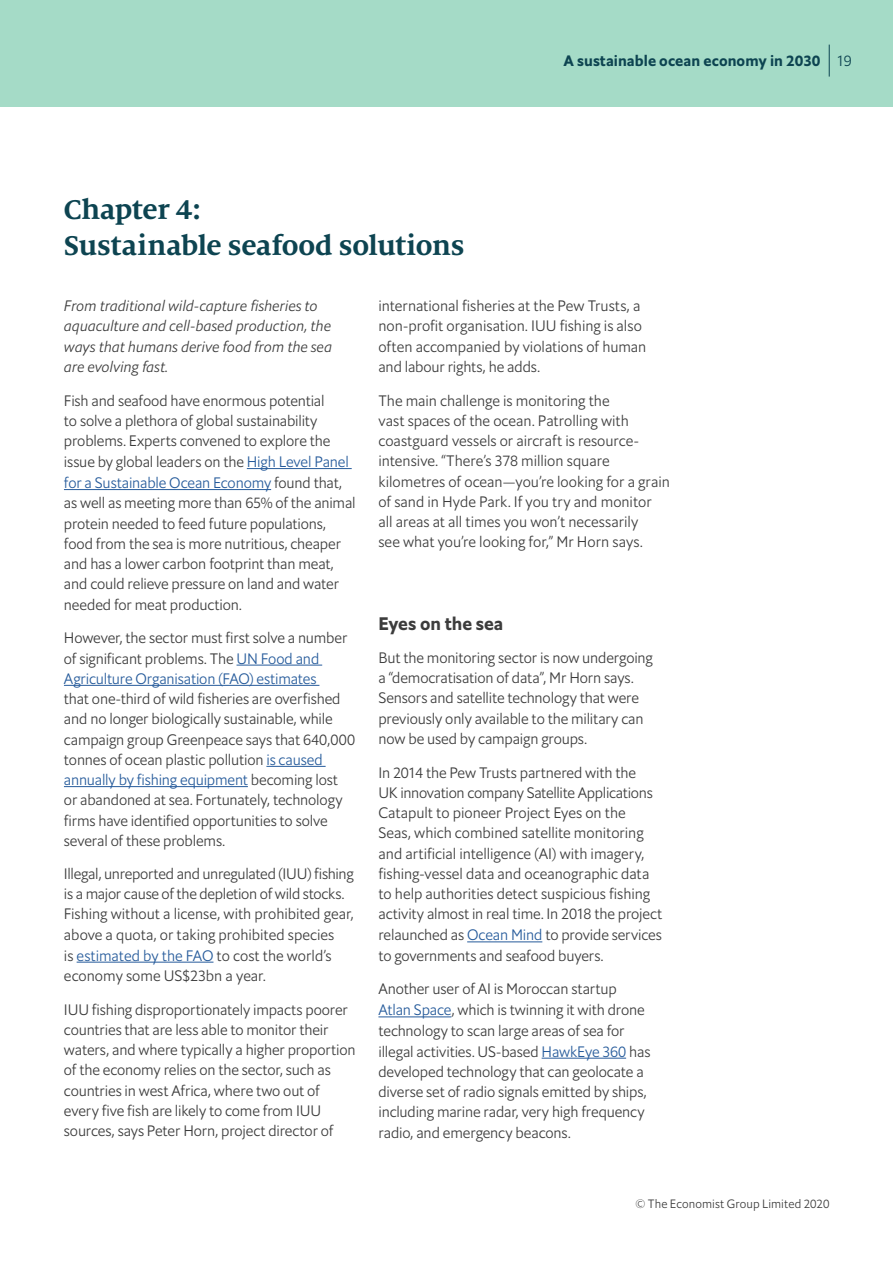
<style>
.page{position:relative;width:893px;height:1263px;background:#fff}
.page>*{position:absolute;margin:0;border:0;box-sizing:border-box;transform-origin:0 0}
.t1{font:700 30px/36px "Milo TE";letter-spacing:-.01em;color:#0d4451}
.t2{font:18px "Econ Sans Bol";color:#3c3c3c}
.t3{font:15px/20.4px "Econ Sans Lig";letter-spacing:-.005em;color:#3c3c3c}
.t4{font:15px/20.2px "Econ Sans Lig Ita";color:#3c3c3c}
.t5{font:15px "Econ Sans Bol";letter-spacing:.005em;color:#0d4451}
.t6{font:12px "Econ Sans Lig";letter-spacing:.01em;color:#3c3c3c}
.s1{font-family:"Econ Sans Lig"}
.s2{color:#265b9b}
</style>
<div class="page">
<div style="left:0;top:0;width:893px;height:106px;background:#a5dbc7"></div>
<hr style="left:829px;top:45px;width:1px;height:32px;background:#0d4451">
<hr style="left:247px;top:468px;width:105px;height:1px;background:#265b9b">
<hr style="left:64px;top:489px;width:207px;height:1px;background:#265b9b">
<hr style="left:237px;top:665px;width:85px;height:1px;background:#265b9b">
<hr style="left:64px;top:685px;width:255px;height:1px;background:#265b9b">
<hr style="left:266px;top:766px;width:60px;height:1px;background:#265b9b">
<hr style="left:64px;top:786px;width:184px;height:1px;background:#265b9b">
<hr style="left:77px;top:962px;width:136px;height:1px;background:#265b9b">
<hr style="left:467px;top:941px;width:75px;height:1px;background:#265b9b">
<hr style="left:378px;top:1016px;width:73px;height:1px;background:#265b9b">
<hr style="left:542px;top:1058px;width:84px;height:1px;background:#265b9b">
<h1 class="t1" style="left:64px;top:193px;width:402px">Chapter 4:<br>Sustainable seafood solutions</h1>
<p class="t5" style="left:563px;top:55px;width:290px">A sustainable ocean economy in 2030 <span class="s1">19</span></p>
<p class="t4" style="left:64px;top:297px;width:269px">From traditional wild-capture fisheries to aquaculture and cell-based production, the ways that humans derive food from the sea are evolving fast.</p>
<p class="t3" style="left:64px;top:391px;width:293px">Fish and seafood have enormous potential<br>to solve a plethora of global sustainability problems. Experts convened to explore the issue by global leaders on the <span class="s2">High Level Panel for a Sustainable Ocean Economy</span> found that, as well as meeting more than 65% of the animal protein needed to feed future populations, food from the sea is more nutritious, cheaper and has a lower carbon footprint than meat, and could relieve pressure on land and water needed for meat production.</p>
<p class="t3" style="left:64px;top:629px;width:285px">However, the sector must first solve a number of significant problems. The <span class="s2">UN Food and<br>Agriculture Organisation (FAO) estimates</span></p>
<p class="t3" style="left:64px;top:689px;width:293px">that one-third of wild fisheries are overfished and no longer biologically sustainable, while campaign group Greenpeace says that 640,000 tonnes of ocean plastic pollution <span class="s2">is caused annually by fishing equipment</span> becoming lost or abandoned at sea. Fortunately, technology firms have identified opportunities to solve several of these problems.</p>
<p class="t3" style="left:64px;top:864px;width:291px">Illegal, unreported and unregulated (IUU) fishing is a major cause of the depletion of wild stocks.<br>Fishing without a license, with prohibited gear, above a quota, or taking prohibited species<br>is <span class="s2">estimated by the FAO</span> to cost the world’s economy some US$23bn a year.</p>
<p class="t3" style="left:64px;top:1000px;width:293px">IUU fishing disproportionately impacts poorer countries that are less able to monitor their waters, and where typically a higher proportion of the economy relies on the sector, such as countries in west Africa, where two out of every five fish are likely to come from IUU sources, says Peter Horn, project director of</p>
<p class="t3" style="left:378px;top:296px;width:269px">international fisheries at the Pew Trusts, a non-profit organisation. IUU fishing is also often accompanied by violations of human and labour rights, he adds.</p>
<p class="t3" style="left:378px;top:391px;width:293px">The main challenge is monitoring the<br>vast spaces of the ocean. Patrolling with coastguard vessels or aircraft is resource&shy;intensive. “There’s 378 million square kilometres of ocean—you’re looking for a grain of sand in Hyde Park. If you try and monitor<br>all areas at all times you won’t necessarily<br>see what you’re looking for,” Mr Horn says.</p>
<p class="t2" style="left:378px;top:616px;width:126px">Eyes on the sea</p>
<p class="t3" style="left:378px;top:648px;width:276px">But the monitoring sector is now undergoing a “democratisation of data”, Mr Horn says.<br>Sensors and satellite technology that were previously only available to the military can now be used by campaign groups.</p>
<p class="t3" style="left:378px;top:763px;width:285px">In 2014 the Pew Trusts partnered with the<br>UK innovation company Satellite Applications Catapult to pioneer Project Eyes on the<br>Seas, which combined satellite monitoring and artificial intelligence (AI) with imagery, fishing-vessel data and oceanographic data to help authorities detect suspicious fishing activity almost in real time. In 2018 the project relaunched as <span class="s2">Ocean Mind</span> to provide services to governments and seafood buyers.</p>
<p class="t3" style="left:378px;top:980px;width:273px">Another user of AI is Moroccan startup <span class="s2">Atlan Space</span>, which is twinning it with drone technology to scan large areas of sea for illegal activities. US-based <span class="s2">HawkEye 360</span> has developed technology that can geolocate a diverse set of radio signals emitted by ships, including marine radar, very high frequency radio, and emergency beacons.</p>
<p class="t6" style="left:635px;top:1199px;width:195px">© The Economist Group Limited 2020</p>
</div>
